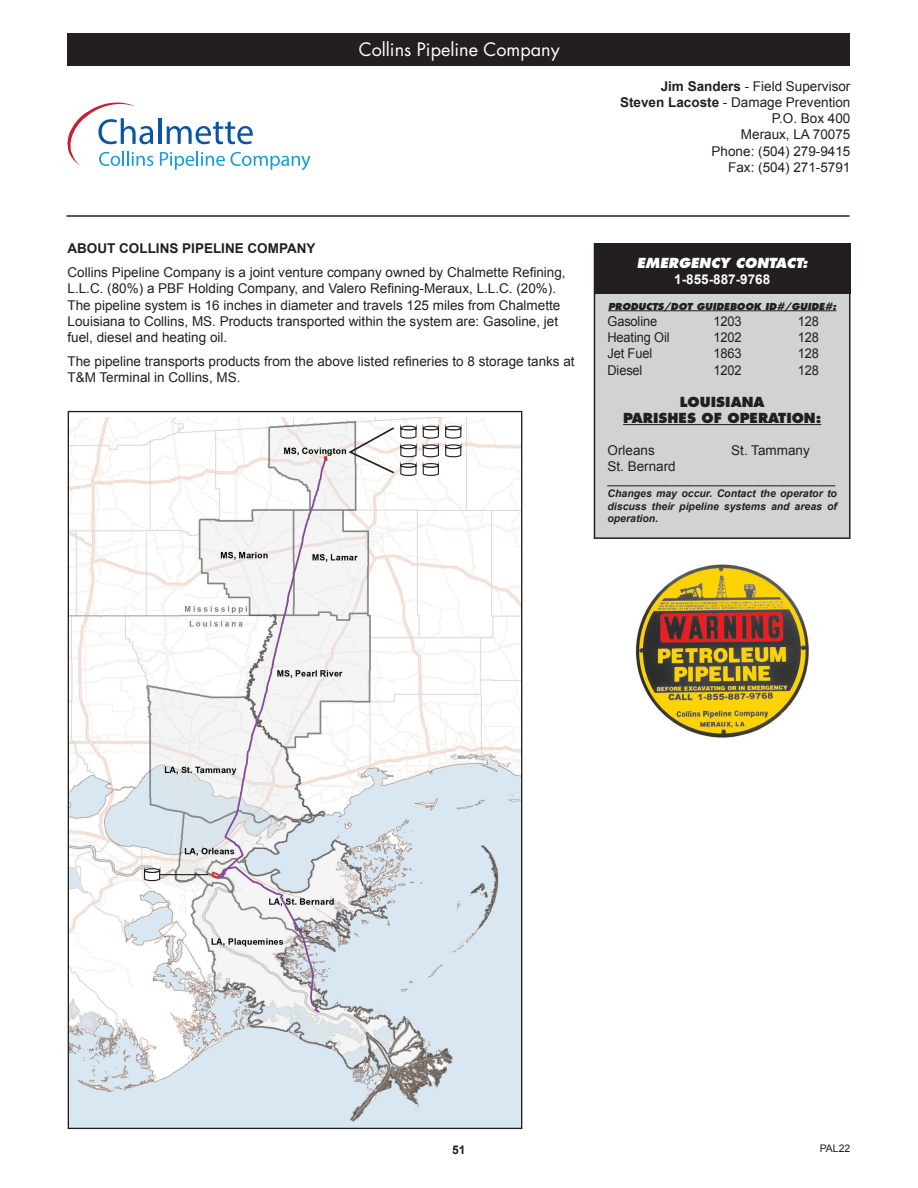
<style>
.page{position:relative;width:918px;height:1188px;background:#fff}
.page>*{position:absolute;margin:0;border:0;box-sizing:border-box;transform-origin:0 0}
.t1{font:18px "Futura";color:#fff}
.t2{font:13.5px/16.2px "Arial";color:#231f20}
.t3{font:13.5px "Arial";color:#231f20;scale:.95 1}
.t4{font:800 13.5px "Futura";color:#231f20}
.t5{font:700 13.5px "Arial";color:#231f20}
.t6{font:italic 800 13.5px "Futura";color:#fff}
.t7{font:700 13.5px "Arial";color:#fff}
.t8{font:700 12px "Arial";color:#231f20}
.t9{font:italic 700 10.5px/12.6px "Arial";color:#231f20;text-align:justify}
.t10{font:10.5px "Arial";color:#231f20}
.t11{font:italic 800 9.3px "Futura";color:#231f20}
.s1{font-weight:700}
</style>
<div class="page">
<div style="left:594px;top:244px;width:256px;height:294px;background:#d1d2d4"></div>
<div style="left:594px;top:243px;width:256px;height:296px;border:2px solid #231f20"></div>
<div style="left:594px;top:244px;width:256px;height:50px;background:#231f20"></div>
<hr style="left:608px;top:311px;width:228px;height:1px;background:#231f20">
<hr style="left:623px;top:424px;width:198px;height:1px;background:#231f20">
<hr style="left:67px;top:215px;width:783px;height:2px;background:#231f20">
<div style="left:68px;top:34px;width:782px;height:32px;background:#231f20"></div>
<img style="left:635px;top:564px;width:175px;height:174px">
<hr style="left:158px;top:118px;width:3px;height:26px;background:#0a54a3">
<svg style="left:167px;top:121px;width:86px;height:23px"></svg>
<svg style="left:68px;top:103px;width:85px;height:63px"></svg>
<svg style="left:160px;top:151px;width:65px;height:19px"></svg>
<svg style="left:231px;top:152px;width:79px;height:18px"></svg>
<img style="left:70px;top:418px;width:450px;height:709px">
<div style="left:144px;top:868px;width:16px;height:5px;border:1px solid #231f20;border-radius:50%"></div>
<svg style="left:143px;top:869px;width:18px;height:13px"></svg>
<hr style="left:160px;top:874px;width:48px;height:1px;background:#231f20">
<svg style="left:347px;top:426px;width:115px;height:51px"></svg>
<p class="t1" style="left:359px;top:38px;width:202px">Collins Pipeline Company</p>
<p class="t5" style="left:68px;top:239px;width:250px">ABOUT COLLINS PIPELINE COMPANY</p>
<p class="t2" style="left:68px;top:264px;width:500px">Collins Pipeline Company is a joint venture company owned by Chalmette Refining, L.L.C. (80%) a PBF Holding Company, and Valero Refining-Meraux, L.L.C. (20%).<br>The pipeline system is 16 inches in diameter and travels 125 miles from Chalmette Louisiana to Collins, MS. Products transported within the system are: Gasoline, jet fuel, diesel and heating oil.</p>
<p class="t2" style="left:68px;top:354px;width:509px">The pipeline transports products from the above listed refineries to 8 storage tanks at<br>T&amp;M Terminal in Collins, MS.</p>
<p class="t2" style="left:661px;top:78px;width:191px"><span class="s1">Jim Sanders</span> - Field Supervisor</p>
<p class="t2" style="left:620px;top:94px;width:232px"><span class="s1">Steven Lacoste</span> - Damage Prevention</p>
<p class="t2" style="left:772px;top:111px;width:80px">P.O. Box 400</p>
<p class="t2" style="left:741px;top:127px;width:111px">Meraux, LA 70075</p>
<p class="t2" style="left:712px;top:143px;width:140px">Phone: (504) 279-9415</p>
<p class="t2" style="left:728px;top:159px;width:124px">Fax: (504) 271-5791</p>
<p class="t6" style="left:637px;top:254px;width:172px">EMERGENCY CONTACT:</p>
<p class="t7" style="left:674px;top:271px;width:98px">1-855-887-9768</p>
<p class="t11" style="left:608px;top:300px;width:230px">PRODUCTS/DOT GUIDEBOOK ID#/GUIDE#:</p>
<p class="t3" style="left:608px;top:312px;width:54px">Gasoline</p>
<p class="t3" style="left:713px;top:312px;width:31px">1203</p>
<p class="t3" style="left:798px;top:312px;width:24px">128</p>
<p class="t3" style="left:608px;top:329px;width:67px">Heating Oil</p>
<p class="t3" style="left:713px;top:329px;width:31px">1202</p>
<p class="t3" style="left:798px;top:329px;width:24px">128</p>
<p class="t3" style="left:608px;top:345px;width:49px">Jet Fuel</p>
<p class="t3" style="left:713px;top:345px;width:31px">1863</p>
<p class="t3" style="left:798px;top:345px;width:24px">128</p>
<p class="t3" style="left:608px;top:361px;width:38px">Diesel</p>
<p class="t3" style="left:713px;top:361px;width:31px">1202</p>
<p class="t3" style="left:798px;top:361px;width:24px">128</p>
<p class="t4" style="left:680px;top:393px;width:86px">LOUISIANA</p>
<p class="t4" style="left:623px;top:410px;width:200px">PARISHES OF OPERATION:</p>
<p class="t2" style="left:608px;top:442px;width:49px">Orleans</p>
<p class="t2" style="left:608px;top:458px;width:70px">St. Bernard</p>
<p class="t2" style="left:731px;top:442px;width:80px">St. Tammany</p>
<p class="t9" style="left:608px;top:475px;width:229px">_______________________________________</p>
<p class="t9" style="left:608px;top:487px;width:231px">Changes may occur. Contact the operator to discuss their pipeline systems and areas of operation.</p>
<p class="t8" style="left:452px;top:1141px;width:15px">51</p>
<p class="t10" style="left:820px;top:1142px;width:32px">PAL22</p>
</div>
